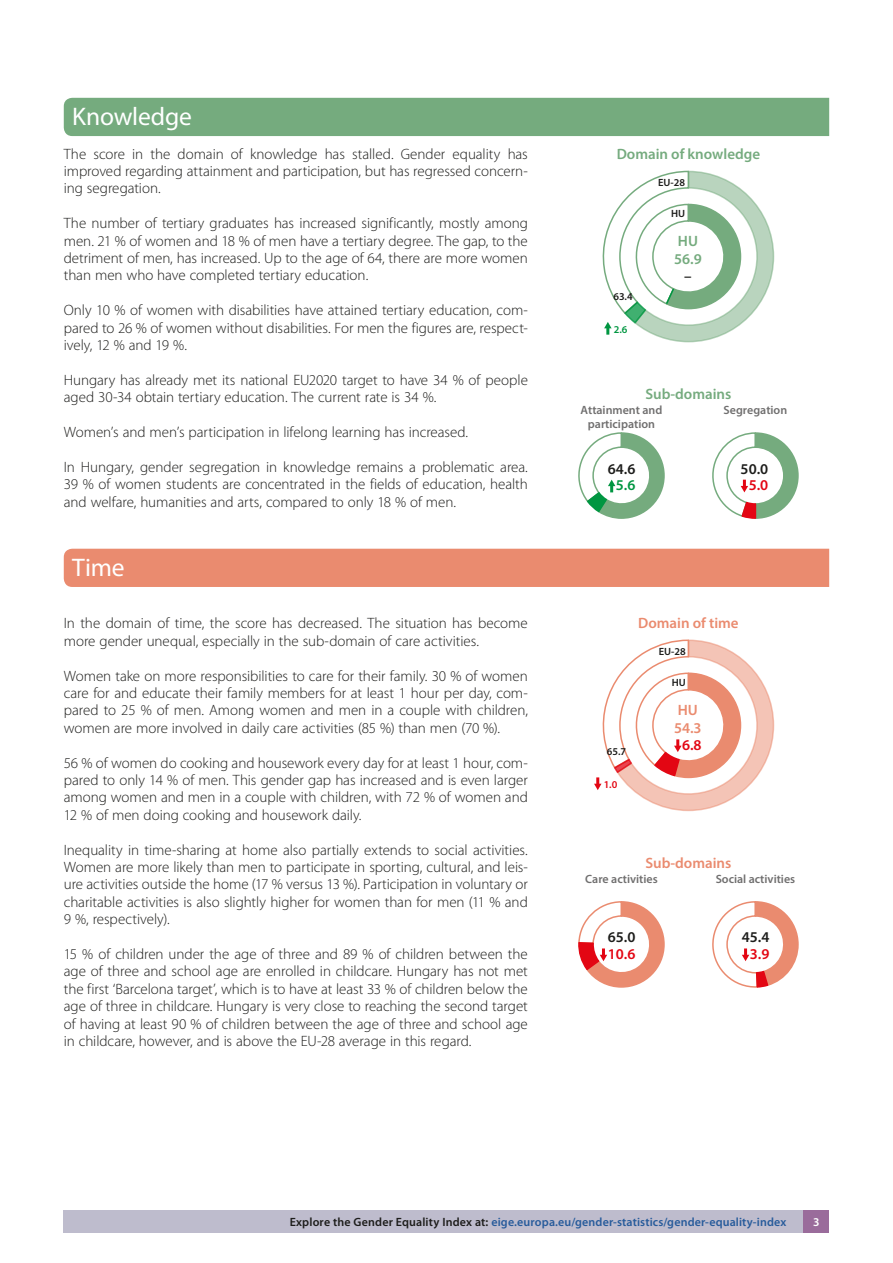
<style>
.page{position:relative;width:893px;height:1263px;background:#fff}
.page>*{position:absolute;margin:0;border:0;box-sizing:border-box;transform-origin:0 0}
.title_2_nn_K{font:25.5px "Myriad Pro";letter-spacing:-.005em;color:#fff}
.title_2_nn_T{font:25.5px "Myriad Pro";color:#fff}
.body{font:300 15px/17.4px "Myriad Pro";letter-spacing:-.005em;color:#1d1d1b;text-align:justify}
.t1{font:600 15px/17.9px "Myriad Pro";color:#75ab7e}
.t2{font:600 15px "Myriad Pro";color:#ea8b6f}
.t3{font:600 15px "Myriad Pro";color:#1d1d1b}
.t4{font:600 15px "Myriad Pro";color:#e30613}
.t5{font:600 15px "Myriad Pro";color:#009641}
.t6{font:600 12px "Myriad Pro";letter-spacing:.01em;color:#275b9b}
.t7{font:600 12px/13.5px "Myriad Pro";color:#706f6f;text-align:center}
.t8{font:600 12px "Myriad Pro";color:#fff}
.t9{font:600 10.5px "Myriad Pro";color:#1d1d1b}
.t10{font:600 10.5px "Myriad Pro";color:#009641}
.t11{font:600 10.5px "Myriad Pro";color:#e30613}
.s1{color:#1d1d1b}
</style>
<div class="page">
<div style="left:63px;top:1210px;width:764px;height:22px;background:#bebccd"></div>
<div style="left:804px;top:1210px;width:25px;height:22px;background:#9a6c9b"></div>
<div style="left:64px;top:98px;width:765px;height:38px;background:#75ab7e"></div>
<div style="left:64px;top:549px;width:765px;height:38px;background:#ea8b6f"></div>
<svg style="left:578px;top:432px;width:87px;height:87px"></svg>
<svg style="left:712px;top:432px;width:87px;height:87px"></svg>
<svg style="left:602px;top:170px;width:172px;height:172px"></svg>
<svg style="left:578px;top:901px;width:87px;height:87px"></svg>
<svg style="left:712px;top:901px;width:87px;height:87px"></svg>
<svg style="left:594px;top:639px;width:180px;height:172px"></svg>
<p class="title_2_nn_K" style="left:72px;top:101px;width:121px">Knowledge</p>
<p class="body" style="left:64px;top:145px;width:466px">The score in the domain of knowledge has stalled. Gender equality has improved regarding attainment and participation, but has regressed concern&shy;ing segregation.</p>
<p class="body" style="left:64px;top:215px;width:466px">The number of tertiary graduates has increased significantly, mostly among men. 21 % of women and 18 % of men have a tertiary degree. The gap, to the detriment of men, has increased. Up to the age of 64, there are more women than men who have completed tertiary education.</p>
<p class="body" style="left:64px;top:302px;width:466px">Only 10 % of women with disabilities have attained tertiary education, com&shy;pared to 26 % of women without disabilities. For men the figures are, respect&shy;ively, 12 % and 19 %.</p>
<p class="body" style="left:64px;top:371px;width:466px">Hungary has already met its national EU2020 target to have 34 % of people aged 30-34 obtain tertiary education. The current rate is 34 %.</p>
<p class="body" style="left:64px;top:423px;width:406px">Women’s and men’s participation in lifelong learning has increased.</p>
<p class="body" style="left:64px;top:458px;width:466px">In Hungary, gender segregation in knowledge remains a problematic area.<br>39 % of women students are concentrated in the fields of education, health and welfare, humanities and arts, compared to only 18 % of men.</p>
<p class="title_2_nn_T" style="left:72px;top:552px;width:54px">Time</p>
<p class="body" style="left:64px;top:615px;width:466px">In the domain of time, the score has decreased. The situation has become more gender unequal, especially in the sub-domain of care activities.</p>
<p class="body" style="left:64px;top:667px;width:466px">Women take on more responsibilities to care for their family. 30 % of women care for and educate their family members for at least 1 hour per day, com&shy;pared to 25 % of men. Among women and men in a couple with children, women are more involved in daily care activities (85 %) than men (70 %).</p>
<p class="body" style="left:64px;top:754px;width:466px">56 % of women do cooking and housework every day for at least 1 hour, com&shy;pared to only 14 % of men. This gender gap has increased and is even larger among women and men in a couple with children, with 72 % of women and 12 % of men doing cooking and housework daily.</p>
<p class="body" style="left:64px;top:841px;width:466px">Inequality in time-sharing at home also partially extends to social activities.<br>Women are more likely than men to participate in sporting, cultural, and leis&shy;ure activities outside the home (17 % versus 13 %). Participation in voluntary or charitable activities is also slightly higher for women than for men (11 % and 9 %, respectively).</p>
<p class="body" style="left:64px;top:945px;width:466px">15 % of children under the age of three and 89 % of children between the age of three and school age are enrolled in childcare. Hungary has not met the first ‘Barcelona target’, which is to have at least 33 % of children below the age of three in childcare. Hungary is very close to reaching the second target of having at least 90 % of children between the age of three and school age in childcare, however, and is above the EU-28 average in this regard.</p>
<p class="t1" style="left:617px;top:145px;width:145px">Domain of knowledge</p>
<p class="t9" style="left:658px;top:176px;width:28px">EU-28</p>
<p class="t9" style="left:671px;top:207px;width:16px">HU</p>
<p class="t1" style="left:674px;top:232px;width:29px">HU<br>56.9</p>
<p class="t9" style="left:613px;top:290px;width:21px">63.4</p>
<p class="t10" style="left:614px;top:322px;width:15px">2.6</p>
<p class="t3" style="left:684px;top:267px;width:9px">–</p>
<p class="t1" style="left:645px;top:385px;width:88px">Sub-domains</p>
<p class="t7" style="left:580px;top:403px;width:83px">Attainment and participation</p>
<p class="t7" style="left:724px;top:403px;width:65px">Segregation</p>
<p class="t3" style="left:608px;top:459px;width:29px">64.6</p>
<p class="t5" style="left:616px;top:476px;width:21px">5.6</p>
<p class="t3" style="left:741px;top:459px;width:29px">50.0</p>
<p class="t4" style="left:749px;top:476px;width:21px">5.0</p>
<p class="t2" style="left:638px;top:613px;width:102px">Domain of time</p>
<p class="t9" style="left:659px;top:645px;width:28px">EU-28</p>
<p class="t9" style="left:607px;top:745px;width:21px">65.7</p>
<p class="t11" style="left:604px;top:778px;width:15px">1.0</p>
<p class="t9" style="left:672px;top:676px;width:16px">HU</p>
<p class="t2" style="left:678px;top:700px;width:22px">HU</p>
<p class="t4" style="left:682px;top:735px;width:21px">6.8</p>
<p class="t2" style="left:674px;top:718px;width:29px">54.3</p>
<p class="t2" style="left:645px;top:853px;width:88px">Sub-domains</p>
<p class="t7" style="left:585px;top:872px;width:74px">Care activities</p>
<p class="t7" style="left:716px;top:872px;width:81px">Social activities</p>
<p class="t3" style="left:608px;top:928px;width:29px">65.0</p>
<p class="t4" style="left:608px;top:945px;width:29px">10.6</p>
<p class="t3" style="left:742px;top:928px;width:29px">45.4</p>
<p class="t4" style="left:750px;top:945px;width:21px">3.9</p>
<p class="t6" style="left:290px;top:1215px;width:498px"><span class="s1">Explore the Gender Equality Index at:</span> eige.europa.eu/gender-statistics/gender-equality-index</p>
<p class="t8" style="left:813px;top:1215px;width:8px">3</p>
</div>
